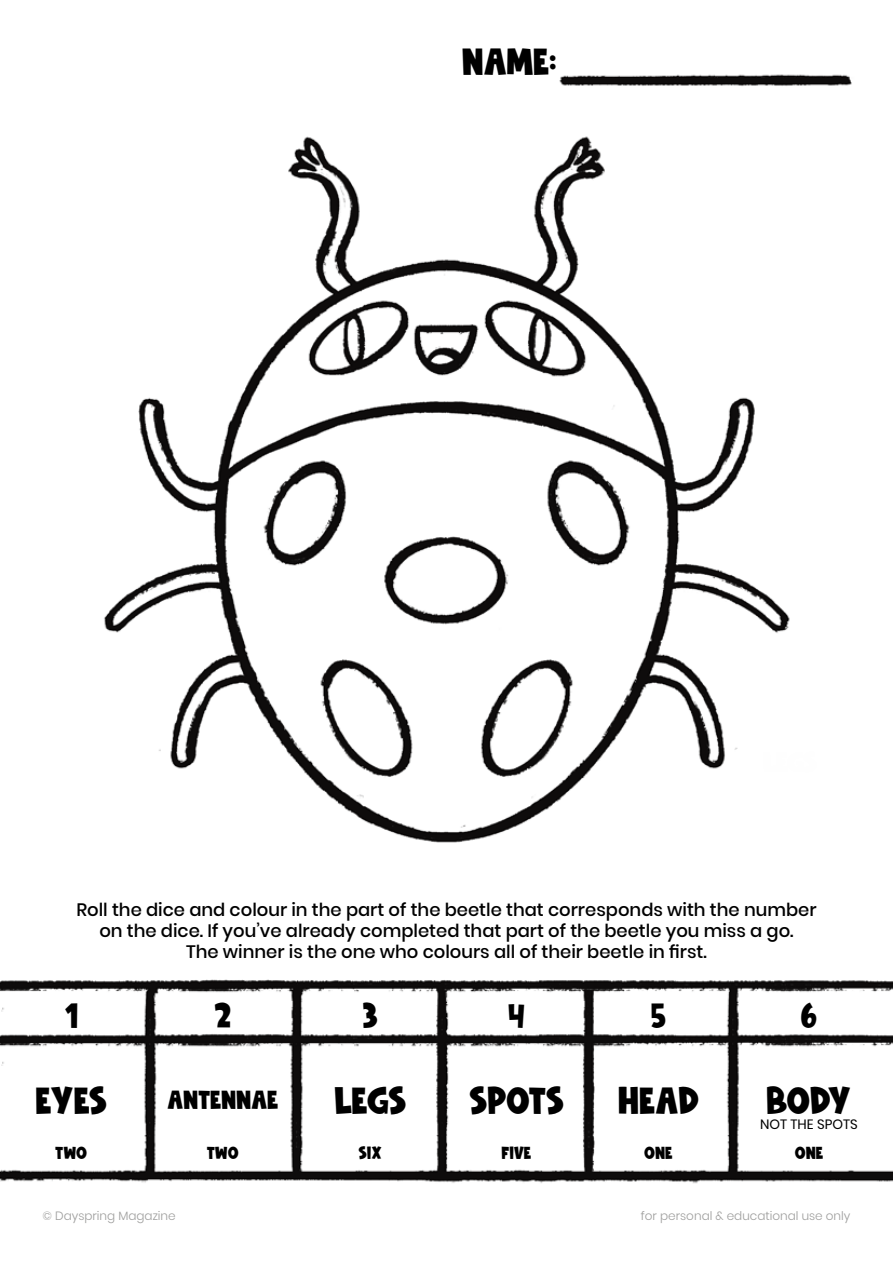
<style>
.page{position:relative;width:893px;height:1263px;background:#fff}
.page>*{position:absolute;margin:0;border:0;box-sizing:border-box;transform-origin:0 0}
.t1{font:39px "Smile";color:#000}
.t2{font:27px "Smile";color:#000}
.t3{font:500 18px/21px "Poppins";color:#000;text-align:center}
.t4{font:18px "Smile";color:#000}
.t5{font:13.5px "Poppins";color:#000}
.t6{font:300 12px "Poppins";color:#9d9d9c}
</style>
<div class="page">
<img style="left:559px;top:74px;width:293px;height:12px">
<img style="left:0;top:979px;width:893px;height:205px">
<img style="left:104px;top:136px;width:686px;height:707px">
<p class="t1" style="left:462px;top:42px;width:96px">NAME:</p>
<p class="t3" style="left:76px;top:899px;width:742px">Roll the dice and colour in the part of the beetle that corresponds with the number on the dice. If you’ve already completed that part of the beetle you miss a go.<br>The winner is the one who colours all of their beetle in first.</p>
<p class="t1" style="left:64px;top:994px;width:15px">1</p>
<p class="t1" style="left:214px;top:994px;width:19px">2</p>
<p class="t1" style="left:362px;top:994px;width:17px">3</p>
<p class="t1" style="left:508px;top:994px;width:19px">4</p>
<p class="t1" style="left:651px;top:994px;width:17px">5</p>
<p class="t1" style="left:801px;top:994px;width:18px">6</p>
<p class="t1" style="left:36px;top:1080px;width:73px">EYES</p>
<p class="t2" style="left:167px;top:1086px;width:112px">ANTENNAE</p>
<p class="t1" style="left:334px;top:1080px;width:74px">LEGS</p>
<p class="t1" style="left:469px;top:1080px;width:96px">SPOTS</p>
<p class="t1" style="left:618px;top:1080px;width:82px">HEAD</p>
<p class="t1" style="left:767px;top:1080px;width:86px">BODY</p>
<p class="t5" style="left:760px;top:1117px;width:99px">NOT THE SPOTS</p>
<p class="t4" style="left:55px;top:1143px;width:33px">TWO</p>
<p class="t4" style="left:207px;top:1143px;width:33px">TWO</p>
<p class="t4" style="left:359px;top:1143px;width:25px">SIX</p>
<p class="t4" style="left:501px;top:1143px;width:31px">FIVE</p>
<p class="t4" style="left:644px;top:1143px;width:30px">ONE</p>
<p class="t4" style="left:795px;top:1143px;width:30px">ONE</p>
<p class="t6" style="left:43px;top:1209px;width:135px">© Dayspring Magazine</p>
<p class="t6" style="left:641px;top:1209px;width:211px">for personal &amp; educational use only</p>
</div>
